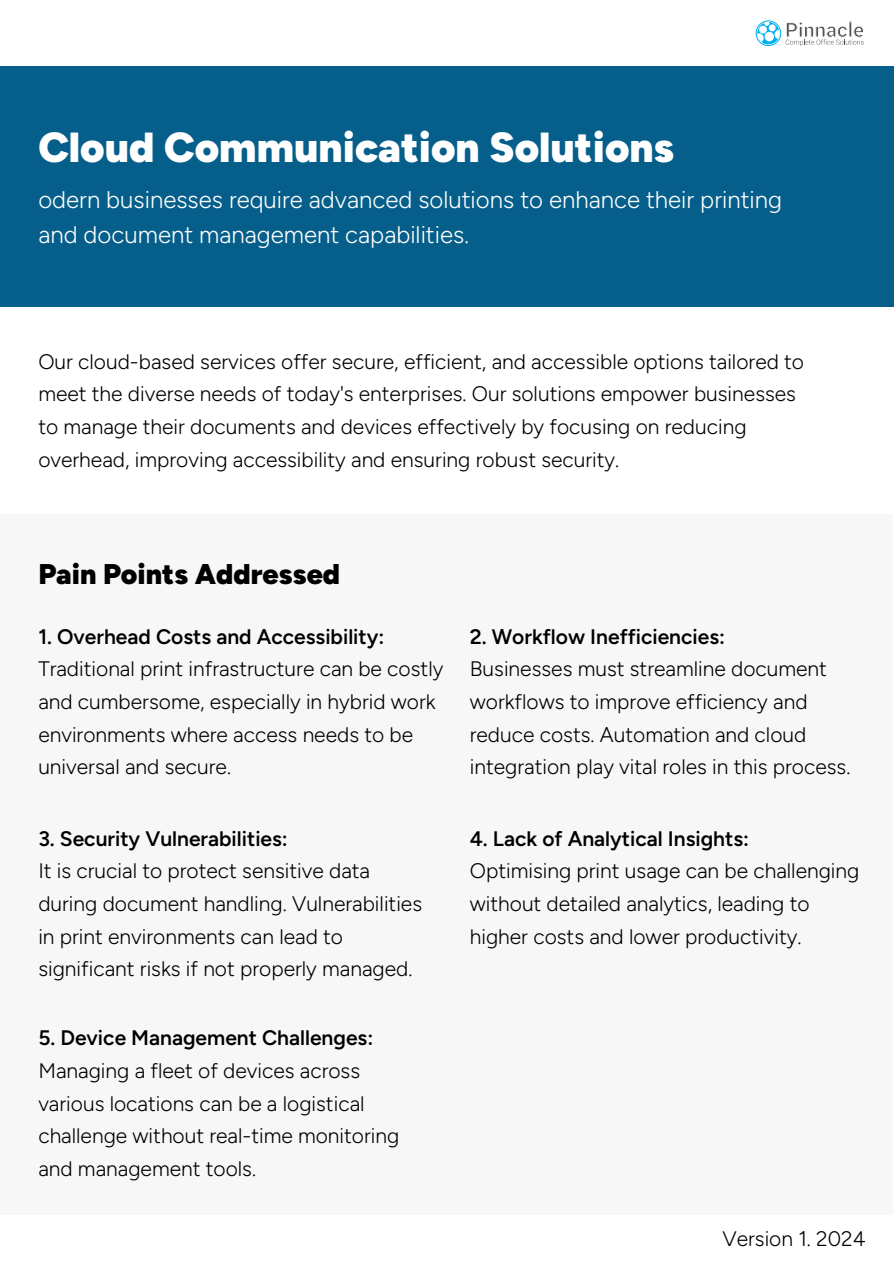
<style>
.page{position:relative;width:894px;height:1264px;background:#fff}
.page>*{position:absolute;margin:0;border:0;box-sizing:border-box;transform-origin:0 0}
.t1{font:900 42px "Figtree";color:#fff}
.t2{font:900 28.5px "Figtree";color:#000}
.t3{font:300 24px/34.8px "Figtree";color:#fff}
.t4{font:300 21px/32.7px "Figtree";color:#000}
.t5{font:600 21px "Figtree";color:#000}
</style>
<div class="page">
<div style="left:0;top:67px;width:893px;height:240px;background:#065f8b"></div>
<div style="left:0;top:514px;width:892px;height:700px;background:#f7f7f7"></div>
<svg style="left:755px;top:21px;width:108px;height:25px"></svg>
<p class="t1" style="left:38px;top:122px;width:637px">Cloud Communication Solutions</p>
<h1 class="t3" style="left:38px;top:182px;width:745px">odern businesses require advanced solutions to enhance their printing and document management capabilities.</h1>
<h3 class="t4" style="left:38px;top:345px;width:767px">Our cloud-based services offer secure, efficient, and accessible options tailored to meet the diverse needs of today's enterprises. Our solutions empower businesses to manage their documents and devices effectively by focusing on reducing overhead, improving accessibility and ensuring robust security.</h3>
<p class="t2" style="left:38px;top:557px;width:303px">Pain Points Addressed</p>
<h2 class="t5" style="left:38px;top:623px;width:347px">1. Overhead Costs and Accessibility:</h2>
<p class="t4" style="left:38px;top:652px;width:406px">Traditional print infrastructure can be costly and cumbersome, especially in hybrid work environments where access needs to be universal and secure.</p>
<p class="t5" style="left:38px;top:825px;width:251px">3. Security Vulnerabilities:</p>
<p class="t4" style="left:38px;top:854px;width:385px">It is crucial to protect sensitive data during document handling. Vulnerabilities in print environments can lead to significant risks if not properly managed.</p>
<p class="t5" style="left:38px;top:1025px;width:336px">5. Device Management Challenges:</p>
<p class="t4" style="left:38px;top:1054px;width:362px">Managing a fleet of devices across various locations can be a logistical challenge without real-time monitoring and management tools.</p>
<p class="t5" style="left:469px;top:623px;width:257px">2. Workflow Inefficiencies:</p>
<p class="t4" style="left:469px;top:652px;width:382px">Businesses must streamline document workflows to improve efficiency and reduce costs. Automation and cloud integration play vital roles in this process.</p>
<p class="t5" style="left:469px;top:825px;width:281px">4. Lack of Analytical Insights:</p>
<p class="t4" style="left:469px;top:854px;width:391px">Optimising print usage can be challenging without detailed analytics, leading to higher costs and lower productivity.</p>
<p class="t4" style="left:722px;top:1222px;width:145px">Version 1. 2024</p>
</div>
